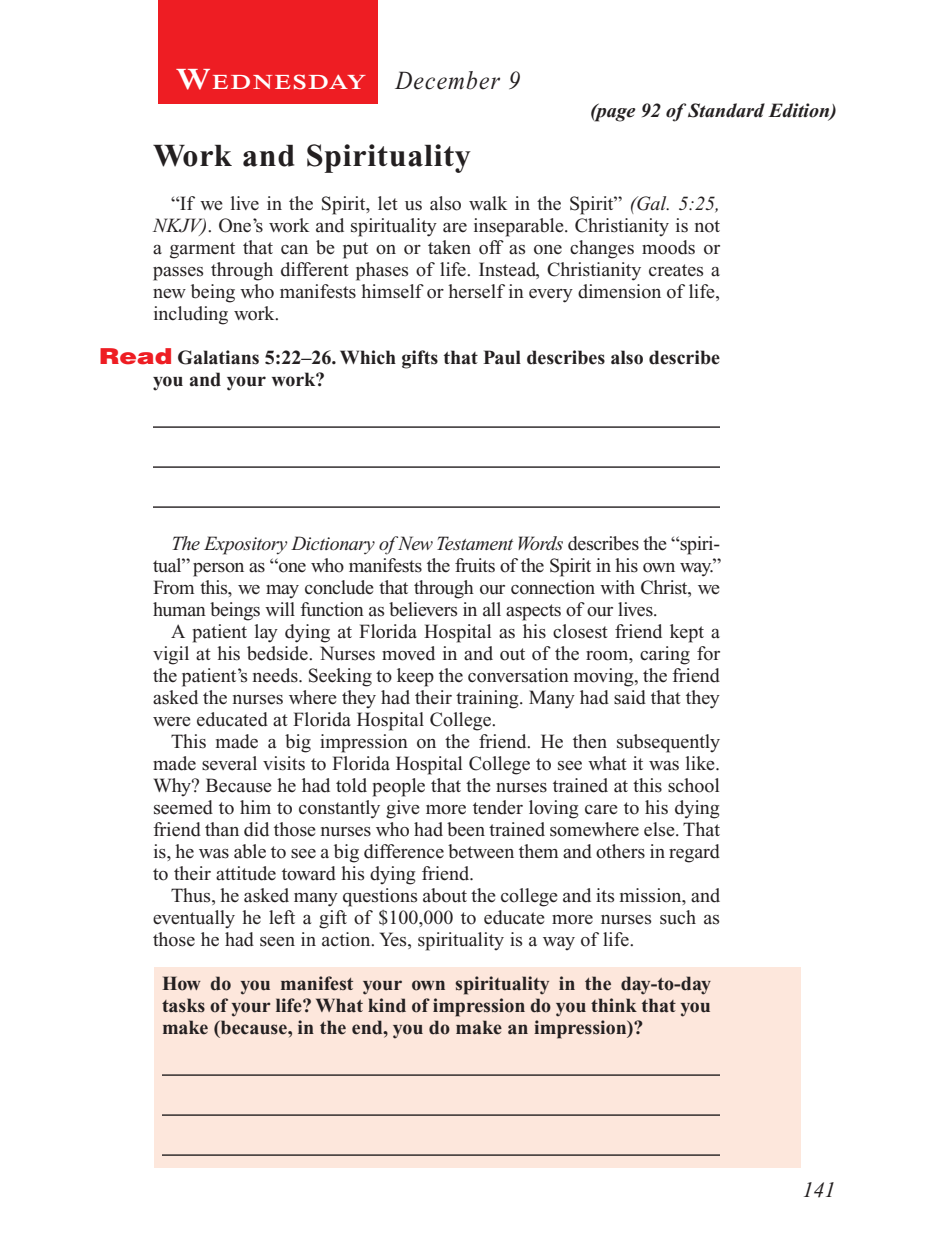
<style>
.page{position:relative;width:936px;height:1260px;background:#fff}
.page>*{position:absolute;margin:0;border:0;box-sizing:border-box;transform-origin:0 0}
.Head{font:700 32px "Times New Roman PS Std";letter-spacing:.025em;color:#231f20}
.Lesson_Dates{font:italic 26px "Times New Roman PS Std";letter-spacing:.05em;color:#231f20;scale:.9 1}
.PageNumbers{font:italic 22px "Times New Roman PS Std";color:#231f20}
.Daily_Header{font:600 21px "Times NRMT Std";letter-spacing:.07em;color:#fff;scale:1.1 1}
.Body{font:20px/22px "Times New Roman PS Std";color:#231f20;text-align:justify}
.Body_SB{font:20px/22px "Times New Roman PS Std";letter-spacing:-.02em;color:#231f20;text-align:justify}
.x-screened_box-text{font:700 20px/22px "Times New Roman PS Std";color:#231f20;text-align:justify}
.Question{font:700 20px/22px "Times New Roman PS Std";color:#231f20}
.Page_from_SE{font:italic 700 20px "Times New Roman PS Std";color:#231f20}
.s1{font-size:30px}
.s2{font-style:italic}
.s3{font-family:"Helvetica LT Std";font-weight:900;font-size:22px;color:#ee1d23}
</style>
<div class="page">
<div style="left:158px;top:0;width:220px;height:103px;background:#ee1d23"></div>
<div style="left:155px;top:968px;width:646px;height:200px;background:#fde7dc"></div>
<hr style="left:153px;top:426px;width:567px;height:2px;background:#231f20">
<hr style="left:153px;top:466px;width:567px;height:2px;background:#231f20">
<hr style="left:153px;top:506px;width:567px;height:2px;background:#231f20">
<hr style="left:162px;top:1074px;width:558px;height:2px;background:#231f20">
<hr style="left:162px;top:1114px;width:558px;height:2px;background:#231f20">
<hr style="left:162px;top:1154px;width:558px;height:2px;background:#231f20">
<p class="Daily_Header" style="left:176px;top:70px;width:175px"><span class="s1">W</span>EDNESDAY</p>
<p class="Lesson_Dates" style="left:396px;top:66px;width:140px">December 9</p>
<p class="Page_from_SE" style="left:590px;top:100px;width:248px">(page 92 of Standard Edition)</p>
<p class="Head" style="left:153px;top:138px;width:319px">Work and Spirituality</p>
<p class="Body" style="left:153px;top:193px;width:569px;text-indent:18px">“If we live in the Spirit, let us also walk in the Spirit” <span class="s2">(Gal. 5:25, NKJV)</span>. One’s work and spirituality are inseparable. Christianity is not a garment that can be put on or taken off as one changes moods or passes through different phases of life. Instead, Christianity creates a new being who manifests himself or herself in every dimension of life, including work.</p>
<p class="Question" style="left:153px;top:347px;width:569px;text-indent:-54px"><span class="s3">Read</span> Galatians 5:22–26. Which gifts that Paul describes also describe you and your work?</p>
<p class="Body_SB" style="left:153px;top:533px;width:570px;text-indent:18px"><span class="s2">The Expository Dictionary of New Testament Words</span> describes the “spiri&shy;tual” person as “one who manifests the fruits of the Spirit in his own way.” From this, we may conclude that through our connection with Christ, we human beings will function as believers in all aspects of our lives.</p>
<p class="Body" style="left:153px;top:621px;width:569px;text-indent:18px">A patient lay dying at Florida Hospital as his closest friend kept a vigil at his bedside. Nurses moved in and out of the room, caring for the patient’s needs. Seeking to keep the conversation moving, the friend asked the nurses where they had their training. Many had said that they were educated at Florida Hospital College.</p>
<p class="Body" style="left:153px;top:731px;width:569px;text-indent:18px">This made a big impression on the friend. He then subsequently made several visits to Florida Hospital College to see what it was like.<br>Why? Because he had told people that the nurses trained at this school seemed to him to constantly give more tender loving care to his dying friend than did those nurses who had been trained somewhere else. That is, he was able to see a big difference between them and others in regard to their attitude toward his dying friend.</p>
<p class="Body" style="left:153px;top:885px;width:569px;text-indent:18px">Thus, he asked many questions about the college and its mission, and eventually he left a gift of $100,000 to educate more nurses such as those he had seen in action. Yes, spirituality is a way of life.</p>
<p class="x-screened_box-text" style="left:162px;top:973px;width:551px">How do you manifest your own spirituality in the day-to-day tasks of your life? What kind of impression do you think that you make (because, in the end, you do make an impression)?</p>
<p class="PageNumbers" style="left:802px;top:1178px;width:34px">141</p>
</div>
